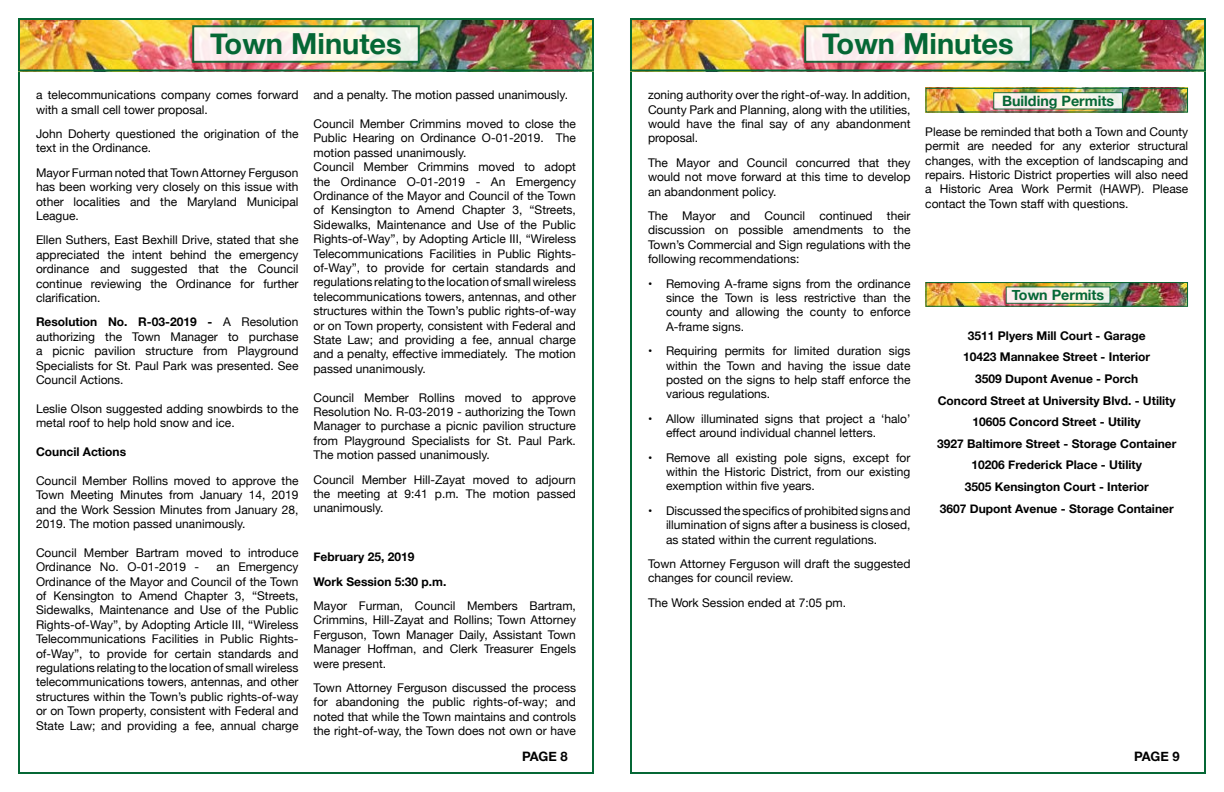
<style>
.page{position:relative;width:1224px;height:792px;background:#fff}
.page>*{position:absolute;margin:0;border:0;box-sizing:border-box;transform-origin:0 0}
.t1{font:700 29px "Helvetica Neue";color:#056735}
.t2{font:700 14.3px "Helvetica Neue";color:#056735}
.t3{font:700 13px "Helvetica Neue";color:#000}
.t4{font:12px/14.4px "Helvetica Neue";color:#000;text-align:justify}
.t5{font:700 12px/21.6px "Helvetica Neue";color:#000}
.s1{font-weight:700}
</style>
<div class="page">
<img style="left:21px;top:21px;width:570px;height:48px">
<div style="left:18px;top:18px;width:576px;height:54px;border:2px solid #056735"></div>
<svg style="left:192px;top:25px;width:228px;height:38px;background:#dce0d3"></svg>
<img style="left:633px;top:21px;width:570px;height:48px">
<div style="left:630px;top:18px;width:576px;height:54px;border:2px solid #056735"></div>
<svg style="left:804px;top:25px;width:228px;height:38px;background:#dce0d3"></svg>
<img style="left:928px;top:284px;width:258px;height:21px">
<div style="left:926px;top:282px;width:262px;height:25px;border:1px solid #056735"></div>
<svg style="left:1006px;top:286px;width:104px;height:18px;background:#dbdfd0"></svg>
<img style="left:928px;top:90px;width:258px;height:20px">
<div style="left:926px;top:88px;width:262px;height:24px;border:1px solid #056735"></div>
<svg style="left:993px;top:92px;width:130px;height:17px;background:#e0e4d8"></svg>
<h1 class="t1" style="left:210px;top:20px;width:193px">Town Minutes</h1>
<p class="t4" style="left:36px;top:88px;width:264px">a telecommunications company comes forward with a small cell tower proposal.</p>
<p class="t4" style="left:36px;top:127px;width:264px">John Doherty questioned the origination of the text in the Ordinance.</p>
<p class="t4" style="left:36px;top:166px;width:264px">Mayor Furman noted that Town Attorney Ferguson has been working very closely on this issue with other localities and the Maryland Municipal League.</p>
<p class="t4" style="left:36px;top:234px;width:264px">Ellen Suthers, East Bexhill Drive, stated that she appreciated the intent behind the emergency ordinance and suggested that the Council continue reviewing the Ordinance for further clarification.</p>
<p class="t4" style="left:36px;top:316px;width:264px"><span class="s1">Resolution No. R-03-2019 -</span> A Resolution authorizing the Town Manager to purchase a picnic pavilion structure from Playground Specialists for St. Paul Park was presented. See Council Actions.</p>
<p class="t4" style="left:36px;top:402px;width:264px">Leslie Olson suggested adding snowbirds to the metal roof to help hold snow and ice.</p>
<p class="t5" style="left:36px;top:441px;width:92px">Council Actions</p>
<p class="t4" style="left:36px;top:474px;width:264px">Council Member Rollins moved to approve the Town Meeting Minutes from January 14, 2019 and the Work Session Minutes from January 28, 2019. The motion passed unanimously.</p>
<p class="t4" style="left:36px;top:546px;width:264px">Council Member Bartram moved to introduce<br>Ordinance No. O-01-2019 -</p>
<p class="t4" style="left:36px;top:560px;width:264px;text-indent:181px">an Emergency Ordinance of the Mayor and Council of the Town of Kensington to Amend Chapter 3, “Streets, Sidewalks, Maintenance and Use of the Public Rights-of-Way”, by Adopting Article III, “Wireless Telecommunications Facilities in Public Rights&shy;of-Way”, to provide for certain standards and regulations relating to the location of small wireless telecommunications towers, antennas, and other structures within the Town’s public rights-of-way or on Town property, consistent with Federal and State Law; and providing a fee, annual charge</p>
<p class="t4" style="left:314px;top:88px;width:256px">and a penalty. The motion passed unanimously.</p>
<p class="t4" style="left:314px;top:117px;width:264px;text-align:left">Council Member Crimmins moved to close the Public Hearing on Ordinance O-01-2019. The motion passed unanimously.<br>Council Member Crimmins moved to adopt the Ordinance O-01-2019 - An Emergency Ordinance of the Mayor and Council of the Town of Kensington to Amend Chapter 3, “Streets, Sidewalks, Maintenance and Use of the Public Rights-of-Way”, by Adopting Article III, “Wireless Telecommunications Facilities in Public Rights&shy;of-Way”, to provide for certain standards and regulations relating to the location of small wireless telecommunications towers, antennas, and other structures within the Town’s public rights-of-way or on Town property, consistent with Federal and State Law; and providing a fee, annual charge and a penalty, effective immediately. The motion passed unanimously.</p>
<p class="t4" style="left:314px;top:391px;width:264px">Council Member Rollins moved to approve Resolution No. R-03-2019 - authorizing the Town Manager to purchase a picnic pavilion structure from Playground Specialists for St. Paul Park.<br>The motion passed unanimously.</p>
<p class="t4" style="left:314px;top:473px;width:264px">Council Member Hill-Zayat moved to adjourn the meeting at 9:41 p.m. The motion passed unanimously.</p>
<p class="t5" style="left:314px;top:545px;width:134px;line-height:24.4px">February 25, 2019<br>Work Session 5:30 p.m.</p>
<p class="t4" style="left:314px;top:599px;width:264px">Mayor Furman, Council Members Bartram, Crimmins, Hill-Zayat and Rollins; Town Attorney Ferguson, Town Manager Daily, Assistant Town Manager Hoffman, and Clerk Treasurer Engels were present.</p>
<p class="t4" style="left:314px;top:681px;width:264px">Town Attorney Ferguson discussed the process for abandoning the public rights-of-way; and noted that while the Town maintains and controls the right-of-way, the Town does not own or have</p>
<p class="t3" style="left:522px;top:747px;width:47px">PAGE 8</p>
<h1 class="t1" style="left:822px;top:20px;width:193px">Town Minutes</h1>
<p class="t4" style="left:648px;top:88px;width:264px">zoning authority over the right-of-way. In addition, County Park and Planning, along with the utilities, would have the final say of any abandonment proposal.</p>
<p class="t4" style="left:648px;top:156px;width:264px">The Mayor and Council concurred that they would not move forward at this time to develop an abandonment policy.</p>
<p class="t4" style="left:648px;top:209px;width:264px">The Mayor and Council continued their discussion on possible amendments to the Town’s Commercial and Sign regulations with the following recommendations:</p>
<p class="t4" style="left:666px;top:277px;width:246px;text-indent:-18px">• Removing A-frame signs from the ordinance since the Town is less restrictive than the county and allowing the county to enforce A-frame signs.</p>
<p class="t4" style="left:666px;top:344px;width:246px;text-indent:-18px">• Requiring permits for limited duration sigs within the Town and having the issue date posted on the signs to help staff enforce the various regulations.</p>
<p class="t4" style="left:666px;top:412px;width:246px;text-indent:-18px">• Allow illuminated signs that project a ‘halo’ effect around individual channel letters.</p>
<p class="t4" style="left:666px;top:451px;width:246px;text-indent:-18px">• Remove all existing pole signs, except for within the Historic District, from our existing exemption within five years.</p>
<p class="t4" style="left:666px;top:504px;width:246px;text-indent:-18px">• Discussed the specifics of prohibited signs and illumination of signs after a business is closed, as stated within the current regulations.</p>
<p class="t4" style="left:648px;top:557px;width:264px">Town Attorney Ferguson will draft the suggested changes for council review.</p>
<p class="t4" style="left:648px;top:596px;width:200px">The Work Session ended at 7:05 pm.</p>
<p class="t2" style="left:1002px;top:89px;width:113px">Building Permits</p>
<p class="t4" style="left:925px;top:125px;width:264px">Please be reminded that both a Town and County permit are needed for any exterior structural changes, with the exception of landscaping and repairs. Historic District properties will also need a Historic Area Work Permit (HAWP). Please contact the Town staff with questions.</p>
<p class="t2" style="left:1012px;top:284px;width:94px">Town Permits</p>
<p class="t5" style="left:937px;top:325px;width:241px;text-align:center">3511 Plyers Mill Court - Garage<br>10423 Mannakee Street - Interior<br>3509 Dupont Avenue - Porch<br>Concord Street at University Blvd. - Utility 10605 Concord Street - Utility<br>3927 Baltimore Street - Storage Container 10206 Frederick Place - Utility<br>3505 Kensington Court - Interior<br>3607 Dupont Avenue - Storage Container</p>
<p class="t3" style="left:1134px;top:747px;width:47px">PAGE 9</p>
</div>
